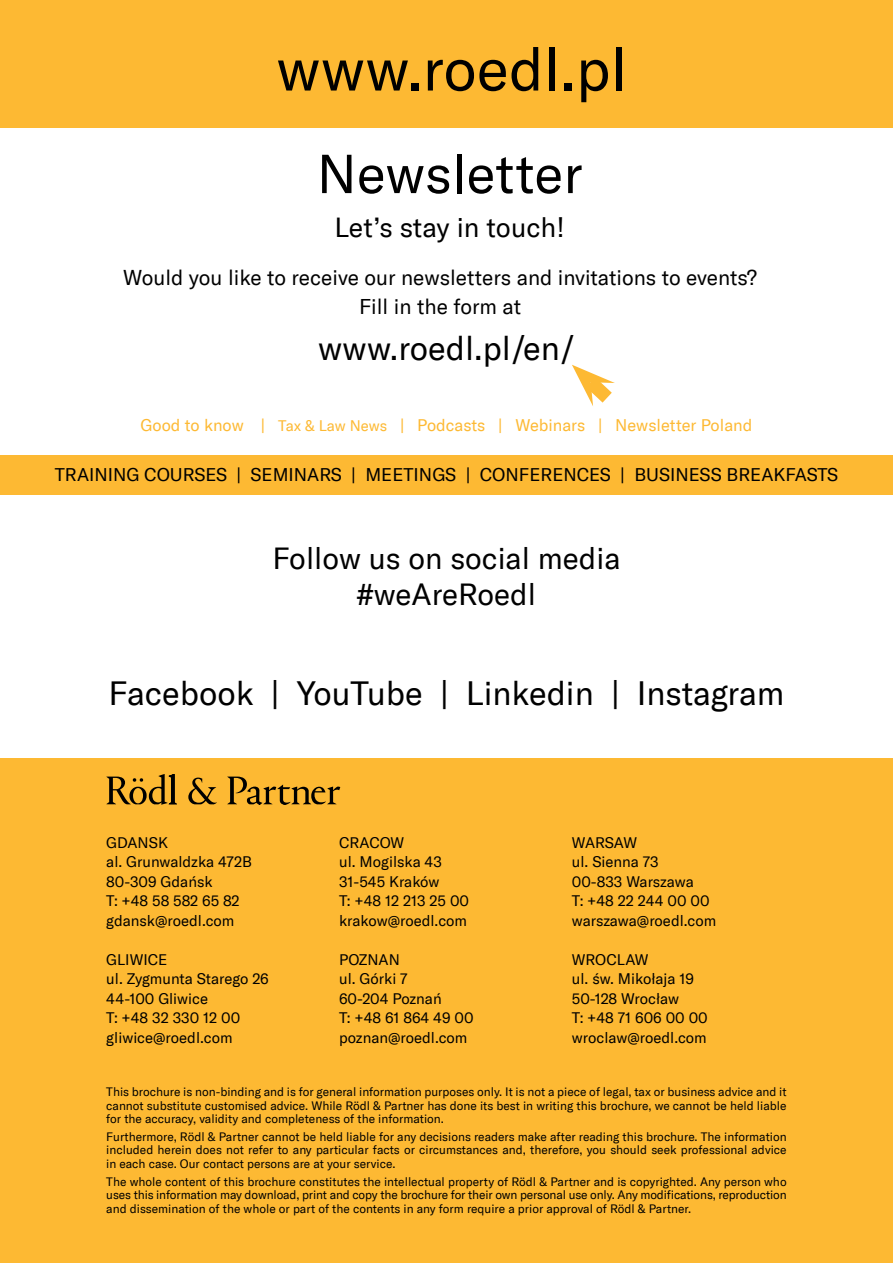
<style>
.page{position:relative;width:893px;height:1263px;background:#fff}
.page>*{position:absolute;margin:0;border:0;box-sizing:border-box;transform-origin:0 0}
.t1{font:60px "GT America";letter-spacing:.005em;color:#000}
.t2{font:54px "GT America";color:#000}
.t3{font:33px "GT America";color:#000}
.t4{font:30px/36px "GT America";color:#000;text-align:center}
.t5{font:27px "GT America";color:#000}
.t6{font:21px/29.4px "GT America";color:#000;text-align:center}
.t7{font:18px "GT America";color:#000}
.t8{font:16.5px "GT America";color:#fdb933}
.t9{font:15px/19.5px "GT America";color:#000}
.t10{font:12px/13.5px "GT America";color:#000;text-align:justify}
.s1{font-size:15px}
</style>
<div class="page">
<div style="left:0;top:758px;width:893px;height:505px;background:#fdb933"></div>
<svg style="left:106px;top:774px;width:234px;height:31px"></svg>
<div style="left:0;top:0;width:893px;height:128px;background:#fdb933"></div>
<div style="left:0;top:455px;width:893px;height:40px;background:#fdb933"></div>
<svg style="left:572px;top:364px;width:43px;height:42px"></svg>
<h1 class="t1" style="left:276px;top:34px;width:352px">www.roedl.pl</h1>
<h2 class="t2" style="left:317px;top:142px;width:267px">Newsletter</h2>
<h3 class="t5" style="left:335px;top:211px;width:232px">Let’s stay in touch!</h3>
<h3 class="t6" style="left:123px;top:263px;width:635px">Would you like to receive our newsletters and invitations to events?<br>Fill in the form at</h3>
<h3 class="t3" style="left:318px;top:329px;width:258px">www.roedl.pl/en/</h3>
<h3 class="t8" style="left:141px;top:415px;width:613px">Good to know | <span class="s1">Tax &amp; Law News</span> | Podcasts | Webinars | Newsletter Poland</h3>
<h3 class="t7" style="left:55px;top:464px;width:785px">TRAINING COURSES | SEMINARS | MEETINGS | CONFERENCES | BUSINESS BREAKFASTS</h3>
<h3 class="t4" style="left:272px;top:540px;width:350px">Follow us on social media #weAreRoedl</h3>
<h3 class="t3" style="left:109px;top:674px;width:677px">Facebook | YouTube | Linkedin | I nstagram</h3>
<p class="t9" style="left:106px;top:832px;width:145px">GDANSK<br>al. Grunwaldzka 472B<br>80-309 Gdańsk<br>T: +48 58 582 65 82 gdansk@roedl.com</p>
<p class="t9" style="left:106px;top:949px;width:164px">GLIWICE<br>ul. Zygmunta Starego 26<br>44-100 Gliwice<br>T: +48 32 330 12 00 gliwice@roedl.com</p>
<p class="t9" style="left:339px;top:832px;width:131px">Cracow<br>ul. Mogilska 43<br>31-545 Kraków<br>T: +48 12 213 25 00 krakow@roedl.com</p>
<p class="t9" style="left:339px;top:949px;width:136px">POZNAN<br>ul. Górki 7<br>60-204 Poznań<br>T: +48 61 864 49 00 poznan@roedl.com</p>
<p class="t9" style="left:572px;top:832px;width:146px">Warsaw<br>ul. Sienna 73<br>00-833 Warszawa<br>T: +48 22 244 00 00 warszawa@roedl.com</p>
<p class="t9" style="left:572px;top:949px;width:137px">Wroclaw<br>ul. św. Mikołaja 19<br>50-128 Wrocław<br>T: +48 71 606 00 00 wroclaw@roedl.com</p>
<p class="t10" style="left:106px;top:1085px;width:682px">This brochure is non-binding and is for general information purposes only. It is not a piece of legal, tax or business advice and it cannot substitute customised advice. While Rödl &amp; Partner has done its best in writing this brochure, we cannot be held liable for the accuracy, validity and completeness of the information.</p>
<p class="t10" style="left:106px;top:1130px;width:682px">Furthermore, Rödl &amp; Partner cannot be held liable for any decisions readers make after reading this brochure. The information included herein does not refer to any particular facts or circumstances and, therefore, you should seek professional advice in each case. Our contact persons are at your service.</p>
<p class="t10" style="left:106px;top:1175px;width:682px">The whole content of this brochure constitutes the intellectual property of Rödl &amp; Partner and is copyrighted. Any person who uses this information may download, print and copy the brochure for their own personal use only. Any modifications, reproduction and dissemination of the whole or part of the contents in any form require a prior approval of Rödl &amp; Partner.</p>
</div>
